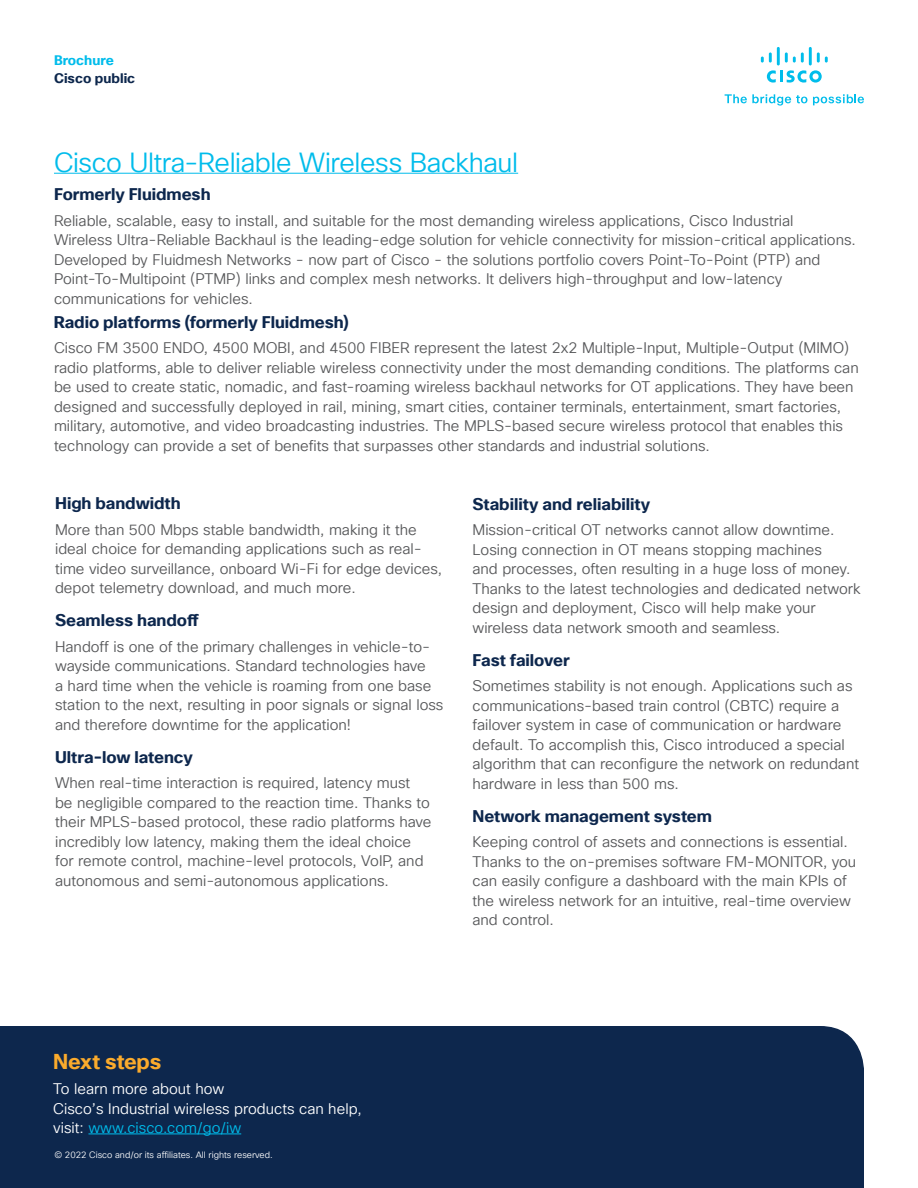
<style>
.page{position:relative;width:918px;height:1188px;background:#fff}
.page>*{position:absolute;margin:0;border:0;box-sizing:border-box;transform-origin:0 0}
.Subhead2_midnight_bl{font:27px "Cisco Sans TT Light";letter-spacing:-.015em;color:#00bceb}
.Subhead3_Orange{font:700 21px "Cisco Sans TT";letter-spacing:-.005em;color:#fbab2c}
.Subhead3_Midnight_bl{font:700 16.5px "Cisco Sans TT";letter-spacing:-.005em;color:#0d274d}
.Body{font:15px/19.5px "Cisco Sans TT Light";color:#57585a}
.Body_White{font:15px/19.5px "Cisco Sans TT Light";color:#fff}
.t1{font:700 13.5px "Cisco Sans TT";color:#0d274d}
.t2{font:700 13.5px "Cisco Sans TT";color:#00bceb}
.t3{font:9px "Cisco Sans TT Light";color:#fff}
.s1{color:#00bceb}
</style>
<div class="page">
<svg style="left:725px;top:94px;width:82px;height:12px"></svg>
<svg style="left:813px;top:94px;width:51px;height:11px"></svg>
<svg style="left:767px;top:70px;width:55px;height:13px"></svg>
<svg style="left:761px;top:52px;width:11px;height:11px"></svg>
<hr style="left:777px;top:47px;width:3px;height:18px;background:#00bdeb">
<svg style="left:785px;top:52px;width:19px;height:11px"></svg>
<hr style="left:809px;top:47px;width:3px;height:18px;background:#00bdeb">
<svg style="left:817px;top:52px;width:11px;height:11px"></svg>
<div style="left:0;top:1026px;width:864px;height:162px;background:#0d274d"></div>
<hr style="left:88px;top:1134px;width:153px;height:1px;background:#00bceb">
<hr style="left:54px;top:173px;width:464px;height:1px;background:#00bceb">
<p class="t2" style="left:54px;top:51px;width:61px">Brochure</p>
<p class="t1" style="left:54px;top:69px;width:83px">Cisco public</p>
<p class="Subhead2_midnight_bl" style="left:54px;top:145px;width:466px">Cisco Ultra-Reliable Wireless Backhaul</p>
<p class="Subhead3_Midnight_bl" style="left:54px;top:184px;width:158px">Formerly Fluidmesh</p>
<p class="Body" style="left:54px;top:211px;width:803px">Reliable, scalable, easy to install, and suitable for the most demanding wireless applications, Cisco Industrial<br>Wireless Ultra-Reliable Backhaul is the leading-edge solution for vehicle connectivity for mission-critical applications.<br>Developed by Fluidmesh Networks - now part of Cisco - the solutions portfolio covers Point-To-Point (PTP) and Point-To-Multipoint (PTMP) links and complex mesh networks. It delivers high-throughput and low-latency communications for vehicles.</p>
<p class="Subhead3_Midnight_bl" style="left:54px;top:311px;width:296px">Radio platforms (formerly Fluidmesh)</p>
<p class="Body" style="left:54px;top:339px;width:806px">Cisco FM 3500 ENDO, 4500 MOBI, and 4500 FIBER represent the latest 2x2 Multiple-Input, Multiple-Output (MIMO) radio platforms, able to deliver reliable wireless connectivity under the most demanding conditions. The platforms can be used to create static, nomadic, and fast-roaming wireless backhaul networks for OT applications. They have been designed and successfully deployed in rail, mining, smart cities, container terminals, entertainment, smart factories, military, automotive, and video broadcasting industries. The MPLS-based secure wireless protocol that enables this technology can provide a set of benefits that surpasses other standards and industrial solutions.</p>
<p class="Subhead3_Midnight_bl" style="left:55px;top:492px;width:127px">High bandwidth</p>
<p class="Body" style="left:55px;top:520px;width:389px">More than 500 Mbps stable bandwidth, making it the ideal choice for demanding applications such as real&shy;time video surveillance, onboard Wi-Fi for edge devices, depot telemetry download, and much more.</p>
<p class="Subhead3_Midnight_bl" style="left:55px;top:609px;width:145px">Seamless handoff</p>
<p class="Body" style="left:55px;top:637px;width:390px">Handoff is one of the primary challenges in vehicle-to&shy;wayside communications. Standard technologies have<br>a hard time when the vehicle is roaming from one base station to the next, resulting in poor signals or signal loss and therefore downtime for the application!</p>
<p class="Subhead3_Midnight_bl" style="left:55px;top:746px;width:139px">Ultra-low latency</p>
<p class="Body" style="left:55px;top:773px;width:378px">When real-time interaction is required, latency must be negligible compared to the reaction time. Thanks to their MPLS-based protocol, these radio platforms have incredibly low latency, making them the ideal choice for remote control, machine-level protocols, VoIP, and autonomous and semi-autonomous applications.</p>
<p class="Subhead3_Midnight_bl" style="left:472px;top:493px;width:179px">Stability and reliability</p>
<p class="Body" style="left:472px;top:521px;width:390px">Mission-critical OT networks cannot allow downtime.<br>Losing connection in OT means stopping machines<br>and processes, often resulting in a huge loss of money.<br>Thanks to the latest technologies and dedicated network design and deployment, Cisco will help make your wireless data network smooth and seamless.</p>
<p class="Subhead3_Midnight_bl" style="left:472px;top:649px;width:99px">Fast failover</p>
<p class="Body" style="left:472px;top:677px;width:388px">Sometimes stability is not enough. Applications such as communications-based train control (CBTC) require a failover system in case of communication or hardware default. To accomplish this, Cisco introduced a special algorithm that can reconfigure the network on redundant hardware in less than 500 ms.</p>
<p class="Subhead3_Midnight_bl" style="left:472px;top:805px;width:241px">Network management system</p>
<p class="Body" style="left:472px;top:833px;width:385px">Keeping control of assets and connections is essential.<br>Thanks to the on-premises software FM-MONITOR, you can easily configure a dashboard with the main KPIs of the wireless network for an intuitive, real-time overview and control.</p>
<p class="Subhead3_Orange" style="left:53px;top:1047px;width:110px">Next steps</p>
<p class="Body_White" style="left:53px;top:1080px;width:310px">To learn more about how<br>Cisco’s Industrial wireless products can help, visit: <span class="s1">www.cisco.com/go/iw</span></p>
<p class="t3" style="left:54px;top:1149px;width:220px">© 2022 Cisco and/or its affiliates. All rights reserved.</p>
</div>
